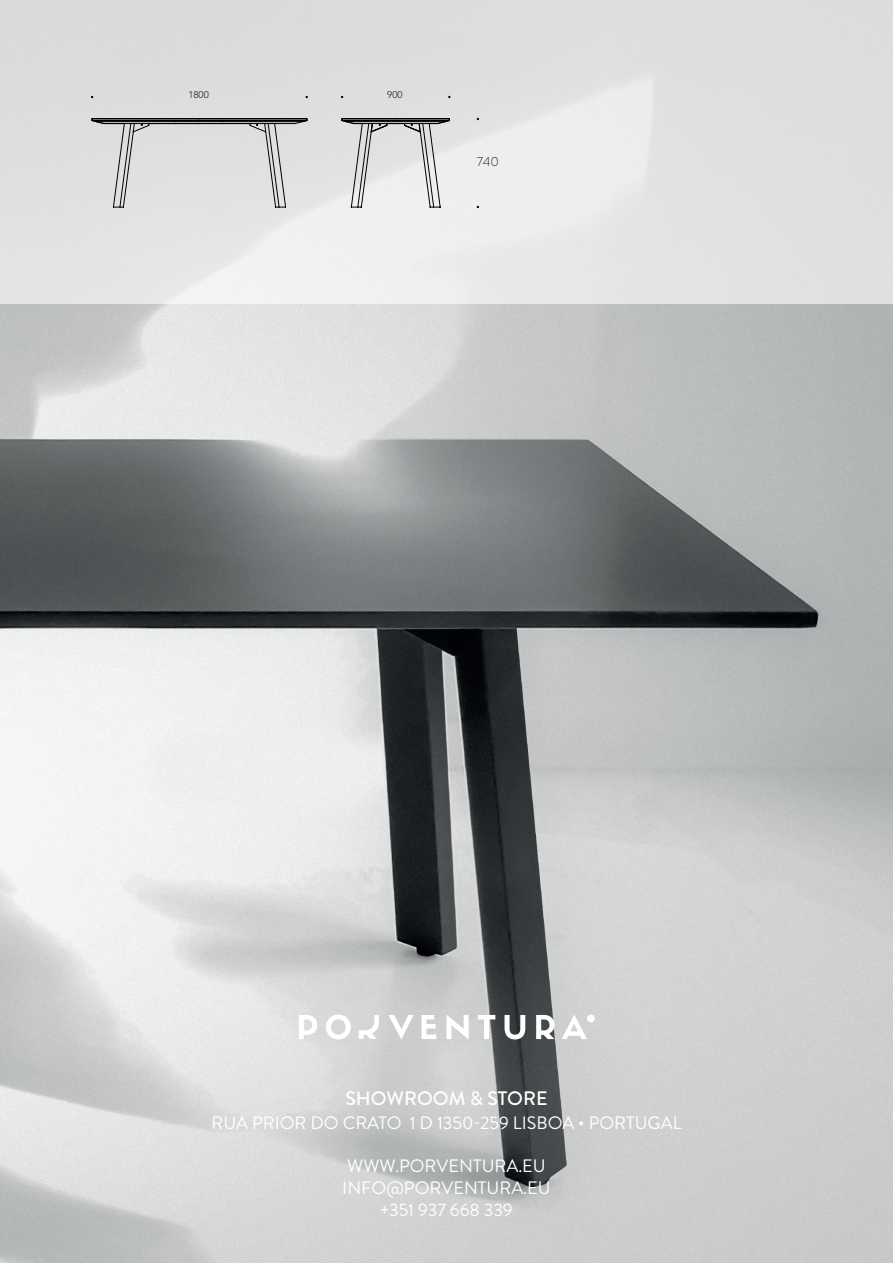
<style>
.page{position:relative;width:893px;height:1263px;background:#fff}
.page>*{position:absolute;margin:0;border:0;box-sizing:border-box;transform-origin:0 0}
.t1{font:500 19.5px "Brandon Grotesque";color:#fff}
.t2{font:18px/21.6px "Brandon Grotesque";color:#fff;text-align:center}
.t3{font:300 13.2px "Brandon Grotesque";color:#231f20}
.t4{font:300 9.75px "Avenir LT Std";color:#231f20}
</style>
<div class="page">
<img style="left:0;top:304px;width:893px;height:959px">
<div style="left:0;top:0;width:893px;height:304px;background:linear-gradient(to bottom,#dadcdc,#eaeaea)"></div>
<svg style="left:92px;top:118px;width:216px;height:90px;background:#cdcece"></svg>
<svg style="left:341px;top:118px;width:109px;height:90px;background:#cccdcd"></svg>
<svg style="left:299px;top:1015px;width:18px;height:24px"></svg>
<svg style="left:326px;top:1014px;width:25px;height:25px"></svg>
<svg style="left:388px;top:1015px;width:25px;height:24px"></svg>
<svg style="left:421px;top:1015px;width:15px;height:24px"></svg>
<svg style="left:446px;top:1014px;width:23px;height:25px"></svg>
<svg style="left:478px;top:1015px;width:17px;height:24px"></svg>
<svg style="left:505px;top:1015px;width:20px;height:24px"></svg>
<svg style="left:536px;top:1015px;width:19px;height:24px"></svg>
<svg style="left:562px;top:1014px;width:25px;height:25px"></svg>
<div style="left:587px;top:1014px;width:8px;height:8px;background:#fff;border-radius:50%"></div>
<svg style="left:359px;top:1015px;width:20px;height:24px"></svg>
<p class="t4" style="left:188px;top:89px;width:22px">1800</p>
<p class="t4" style="left:387px;top:89px;width:17px">900</p>
<p class="t3" style="left:477px;top:153px;width:24px">740</p>
<p class="t1" style="left:345px;top:1085px;width:204px">SHOWROOM &amp; STORE</p>
<p class="t2" style="left:211px;top:1112px;width:471px">RUA PRIOR DO CRATO 1 D 1350-259 LISBOA • PORTUGAL</p>
<p class="t2" style="left:342px;top:1155px;width:210px">WWW.PORVENTURA.EU<br>INFO@PORVENTURA.EU +351 937 668 339</p>
</div>
